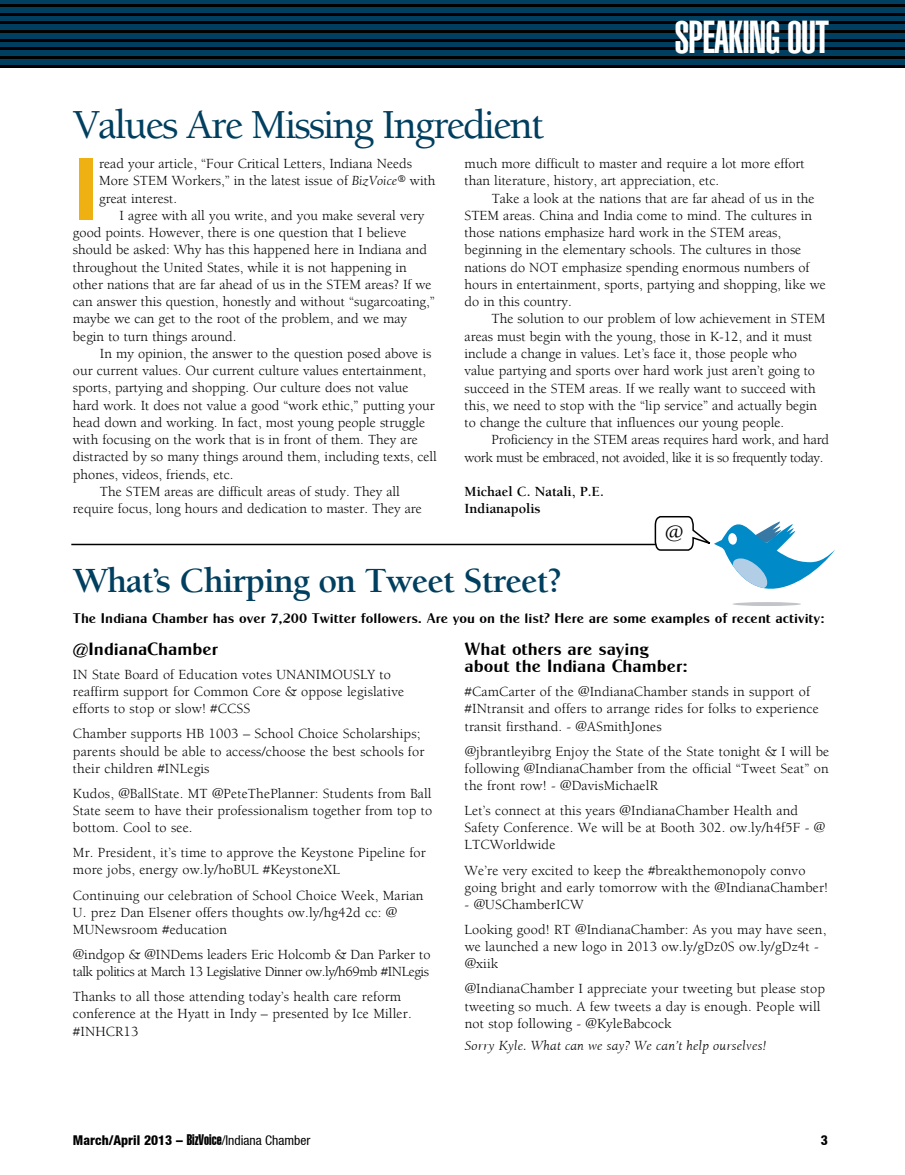
<style>
.page{position:relative;width:905px;height:1175px;background:#fff}
.page>*{position:absolute;margin:0;border:0;box-sizing:border-box;transform-origin:0 0}
.t1{font:89.1px "Cg Globe Gothic Bd";color:#eeb111}
.t2{font:900 extra-condensed 45px "Helvetica";letter-spacing:-.02em;color:#fff}
.t3{font:500 42px "Berkeley";letter-spacing:-.05em;color:#003f5f}
.t4{font:700 36px "Berkeley";letter-spacing:-.03em;color:#003f5f}
.t5{font:22.35px "Berkeley";color:#000}
.t6{font:18px/17.2px "Cg Globe Gothic Bd";color:#000}
.t7{font:14.25px/17.2px "Berkeley";color:#000}
.t8{font:14.25px/17.1px "Berkeley";letter-spacing:-.03em;color:#000}
.t9{font:14.25px "Cg Globe Gothic Bd";color:#000}
.t10{font:italic 14.25px "Berkeley";letter-spacing:.01em;color:#000}
.t11{font:700 14.25px/17.2px "Berkeley";color:#000}
.t12{font:800 condensed 13.5px "Helvetica Neue";color:#000}
.s1{font-style:italic}
.s2{font-family:"Helvetica Extra Compressed";font-weight:400;font-stretch:normal;font-size:15px}
.s3{font-weight:400}
</style>
<div class="page">
<div style="left:0;top:0;width:904px;height:68px;background:#003f5f"></div>
<hr style="left:0;top:4px;width:904px;height:3px;background:#000">
<hr style="left:0;top:13px;width:904px;height:3px;background:#000">
<hr style="left:0;top:22px;width:904px;height:2px;background:#000">
<hr style="left:0;top:30px;width:904px;height:3px;background:#000">
<hr style="left:0;top:39px;width:904px;height:3px;background:#000">
<hr style="left:0;top:48px;width:904px;height:2px;background:#000">
<hr style="left:0;top:56px;width:904px;height:3px;background:#000">
<hr style="left:0;top:65px;width:904px;height:3px;background:#000">
<hr style="left:71px;top:544px;width:606px;height:1px;background:#000">
<svg style="left:732px;top:602px;width:69px;height:4px"></svg>
<svg style="left:654px;top:516px;width:181px;height:73px"></svg>
<h3 class="t3" style="left:73px;top:102px;width:472px">Values Are Missing Ingredient</h3>
<h2 class="t2" style="left:674px;top:12px;width:156px">SPEAKING OUT</h2>
<h1 class="t1" style="left:73px;top:135px;width:28px">I</h1>
<p class="t7" style="left:99px;top:155px;width:338px">read your article, “Four Critical Letters, Indiana Needs<br>More STEM Workers,” in the latest issue of <span class="s1">BizVoice</span><sup>®</sup> with great interest.</p>
<p class="t7" style="left:73px;top:207px;width:363px;text-indent:47px">I agree with all you write, and you make several very good points. However, there is one question that I believe should be asked: Why has this happened here in Indiana and throughout the United States, while it is not happening in other nations that are far ahead of us in the STEM areas? If we can answer this question, honestly and without “sugarcoating,” maybe we can get to the root of the problem, and we may begin to turn things around.</p>
<p class="t7" style="left:100px;top:345px;width:333px">In my opinion, the answer to the question posed above is</p>
<p class="t7" style="left:73px;top:362px;width:355px">our current values. Our current culture values entertainment,</p>
<p class="t7" style="left:73px;top:379px;width:337px">sports, partying and shopping. Our culture does not value</p>
<p class="t7" style="left:73px;top:397px;width:363px">hard work. It does not value a good “work ethic,” putting your</p>
<p class="t7" style="left:73px;top:414px;width:354px">head down and working. In fact, most young people struggle</p>
<p class="t7" style="left:73px;top:431px;width:346px">with focusing on the work that is in front of them. They are</p>
<p class="t7" style="left:73px;top:448px;width:365px">distracted by so many things around them, including texts, cell</p>
<p class="t7" style="left:73px;top:466px;width:162px">phones, videos, friends, etc.</p>
<p class="t7" style="left:100px;top:483px;width:301px">The STEM areas are difficult areas of study. They all</p>
<p class="t7" style="left:73px;top:500px;width:350px">require focus, long hours and dedication to master. They are</p>
<p class="t7" style="left:464px;top:155px;width:342px">much more difficult to master and require a lot more effort than literature, history, art appreciation, etc.</p>
<p class="t7" style="left:464px;top:190px;width:363px;text-indent:27px">Take a look at the nations that are far ahead of us in the STEM areas. China and India come to mind. The cultures in those nations emphasize hard work in the STEM areas, beginning in the elementary schools. The cultures in those nations do NOT emphasize spending enormous numbers of hours in entertainment, sports, partying and shopping, like we do in this country.</p>
<p class="t7" style="left:464px;top:311px;width:362px;text-indent:27px">The solution to our problem of low achievement in STEM areas must begin with the young, those in K-12, and it must include a change in values. Let’s face it, those people who value partying and sports over hard work just aren’t going to succeed in the STEM areas. If we really want to succeed with this, we need to stop with the “lip service” and actually begin to change the culture that influences our young people.</p>
<p class="t8" style="left:464px;top:431px;width:366px;text-indent:27px">Proficiency in the STEM areas requires hard work, and hard work must be embraced, not avoided, like it is so frequently today.</p>
<p class="t11" style="left:464px;top:483px;width:141px">Michael C. Natali, P.E.<br>Indianapolis</p>
<h3 class="t5" style="left:665px;top:522px;width:20px">@</h3>
<h3 class="t4" style="left:73px;top:562px;width:491px">What’s Chirping on Tweet Street?</h3>
<p class="t9" style="left:73px;top:609px;width:753px">The Indiana Chamber has over 7,200 Twitter followers. Are you on the list? Here are some examples of recent activity:</p>
<p class="t6" style="left:73px;top:640px;width:147px">@IndianaChamber</p>
<p class="t7" style="left:73px;top:666px;width:333px">IN State Board of Education votes UNANIMOUSLY to reaffirm support for Common Core &amp; oppose legislative efforts to stop or slow! #CCSS</p>
<p class="t7" style="left:73px;top:725px;width:353px">Chamber supports HB 1003 – School Choice Scholarships; parents should be able to access/choose the best schools for their children #INLegis</p>
<p class="t7" style="left:73px;top:785px;width:361px;text-align:justify">Kudos, @BallState. MT @PeteThePlanner: Students from Ball State seem to have their professionalism together from top to bottom. Cool to see.</p>
<p class="t7" style="left:73px;top:844px;width:354px">Mr. President, it’s time to approve the Keystone Pipeline for more jobs, energy ow.ly/hoBUL #KeystoneXL</p>
<p class="t7" style="left:73px;top:887px;width:352px">Continuing our celebration of School Choice Week, Marian<br>U. prez Dan Elsener offers thoughts ow.ly/hg42d cc: @<br>MUNewsroom #education</p>
<p class="t8" style="left:73px;top:946px;width:359px">@indgop &amp; @INDems leaders Eric Holcomb &amp; Dan Parker to talk politics at March 13 Legislative Dinner ow.ly/h69mb #INLegis</p>
<p class="t7" style="left:73px;top:988px;width:340px">Thanks to all those attending today’s health care reform conference at the Hyatt in Indy – presented by Ice Miller. #INHCR13</p>
<p class="t6" style="left:464px;top:640px;width:224px">What others are saying about the Indiana Chamber:</p>
<p class="t7" style="left:464px;top:683px;width:355px">#CamCarter of the @IndianaChamber stands in support of #INtransit and offers to arrange rides for folks to experience transit firsthand. - @ASmithJones</p>
<p class="t7" style="left:464px;top:743px;width:366px;text-align:justify">@jbrantleyibrg Enjoy the State of the State tonight &amp; I will be following @IndianaChamber from the official “Tweet Seat” on the front row! - @DavisMichaelR</p>
<p class="t7" style="left:464px;top:802px;width:362px">Let’s connect at this years @IndianaChamber Health and<br>Safety Conference. We will be at Booth 302. ow.ly/h4f5F - @<br>LTCWorldwide</p>
<p class="t7" style="left:464px;top:861px;width:365px">We’re very excited to keep the #breakthemonopoly convo going bright and early tomorrow with the @IndianaChamber!</p>
<p class="t7" style="left:464px;top:892px;width:363px;line-height:25.2px">- @USChamberICW<br>Looking good! RT @IndianaChamber: As you may have seen,</p>
<p class="t7" style="left:464px;top:938px;width:355px">we launched a new logo in 2013 ow.ly/gDz0S ow.ly/gDz4t - @xiik</p>
<p class="t7" style="left:464px;top:980px;width:362px">@IndianaChamber I appreciate your tweeting but please stop tweeting so much. A few tweets a day is enough. People will not stop following - @KyleBabcock</p>
<p class="t10" style="left:464px;top:1038px;width:303px">Sorry Kyle. What can we say? We can’t help ourselves!</p>
<p class="t12" style="left:73px;top:1132px;width:239px">March/April 2013 – <span class="s2">BizVoice</span><span class="s3">/Indiana Chamber</span></p>
<p class="t12" style="left:820px;top:1132px;width:9px">3</p>
</div>
